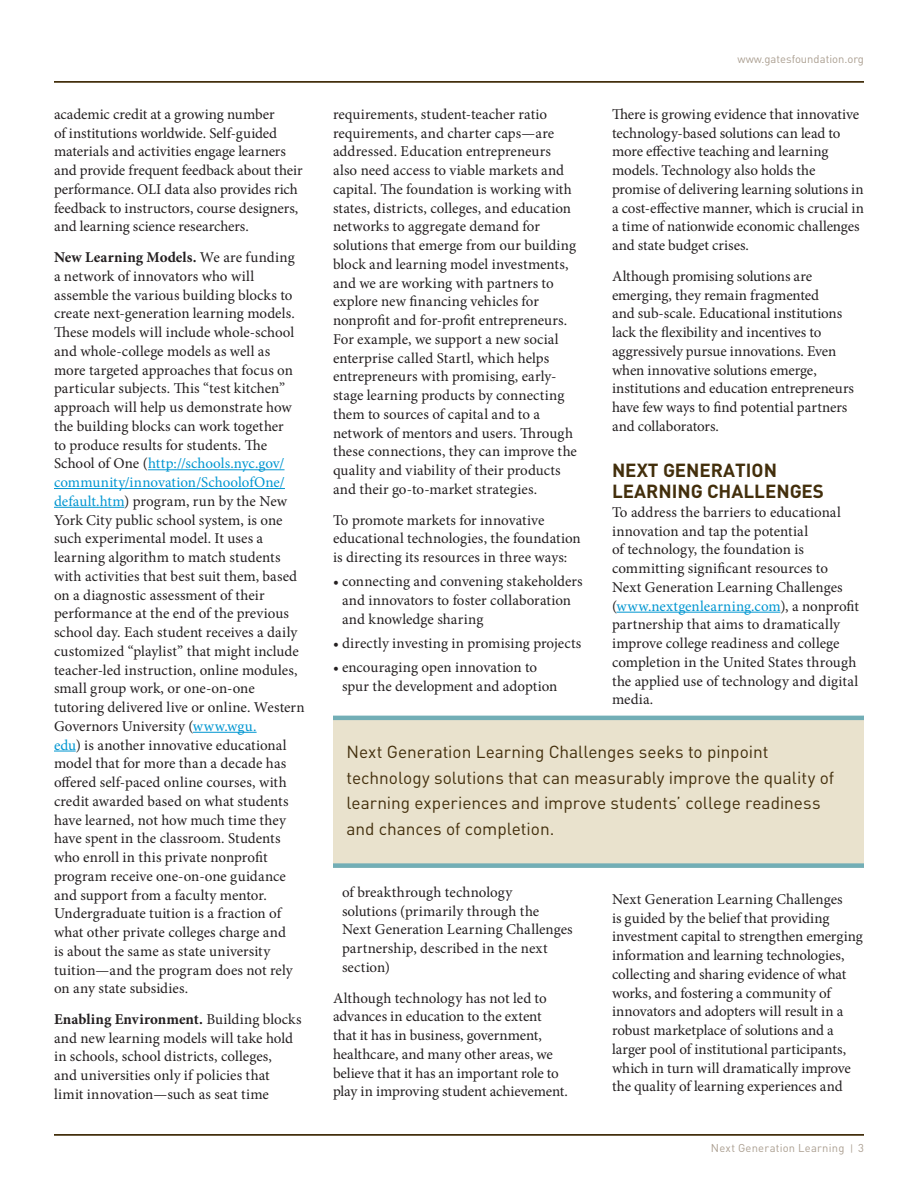
<style>
.page{position:relative;width:918px;height:1188px;background:#fff}
.page>*{position:absolute;margin:0;border:0;box-sizing:border-box;transform-origin:0 0}
.t1{font:700 18.75px/21px "DIN";color:#432f0c}
.t2{font:17.25px/25.5px "DIN";color:#432f0c}
.t3{font:15px/18.8px "Minion Pro";color:#231f20}
.t4{font:11.25px "DIN";letter-spacing:.015em;color:#ab9f91}
.s1{font-weight:700}
.s2{color:#0096d1}
.s3{font-size:9.75px}
</style>
<div class="page">
<hr style="left:54px;top:1134px;width:810px;height:2px;background:#432f0c">
<hr style="left:54px;top:81px;width:810px;height:1px;background:#432f0c">
<hr style="left:616px;top:612px;width:164px;height:1px;background:#0096d1">
<hr style="left:148px;top:469px;width:137px;height:1px;background:#0096d1">
<hr style="left:54px;top:488px;width:231px;height:1px;background:#0096d1">
<hr style="left:54px;top:507px;width:70px;height:1px;background:#0096d1">
<hr style="left:193px;top:732px;width:64px;height:1px;background:#0096d1">
<svg style="left:54px;top:751px;width:22px;height:1px"></svg>
<div style="left:333px;top:719px;width:531px;height:149px;background:#e9e2cd"></div>
<hr style="left:333px;top:716px;width:531px;height:4px;background:#72aeb6">
<div style="left:333px;top:863px;width:531px;height:5px;background:#72aeb6"></div>
<p class="t3" style="left:54px;top:105px;width:250px">academic credit at a growing number<br>of institutions worldwide. Self-guided materials and activities engage learners and provide frequent feedback about their performance. OLI data also provides rich feedback to instructors, course designers, and learning science researchers.</p>
<p class="t3" style="left:54px;top:248px;width:252px"><span class="s1">New Learning Models.</span> We are funding a network of innovators who will assemble the various building blocks to create next-generation learning models.<br>These models will include whole-school and whole-college models as well as more targeted approaches that focus on particular subjects. This “test kitchen” approach will help us demonstrate how the building blocks can work together<br>to produce results for students. The School of One (<span class="s2">http://schools.nyc.gov/ community/innovation/SchoolofOne/ default.htm</span>) program, run by the New York City public school system, is one such experimental model. It uses a learning algorithm to match students with activities that best suit them, based on a diagnostic assessment of their performance at the end of the previous school day. Each student receives a daily customized “playlist” that might include teacher-led instruction, online modules, small group work, or one-on-one tutoring delivered live or online. Western Governors University (<span class="s2">www.wgu.<br>edu</span>) is another innovative educational model that for more than a decade has offered self-paced online courses, with credit awarded based on what students have learned, not how much time they have spent in the classroom. Students who enroll in this private nonprofit program receive one-on-one guidance and support from a faculty mentor.<br>Undergraduate tuition is a fraction of what other private colleges charge and<br>is about the same as state university tuition—and the program does not rely on any state subsidies.</p>
<p class="t3" style="left:54px;top:1010px;width:249px"><span class="s1">Enabling Environment.</span> Building blocks and new learning models will take hold in schools, school districts, colleges,<br>and universities only if policies that limit innovation—such as seat time</p>
<p class="t3" style="left:333px;top:105px;width:246px">requirements, student-teacher ratio requirements, and charter caps—are addressed. Education entrepreneurs also need access to viable markets and capital. The foundation is working with states, districts, colleges, and education networks to aggregate demand for solutions that emerge from our building block and learning model investments, and we are working with partners to explore new financing vehicles for nonprofit and for-profit entrepreneurs.<br>For example, we support a new social enterprise called Startl, which helps entrepreneurs with promising, early&shy;stage learning products by connecting them to sources of capital and to a network of mentors and users. Through these connections, they can improve the quality and viability of their products and their go-to-market strategies.</p>
<p class="t3" style="left:333px;top:510px;width:249px">To promote markets for innovative educational technologies, the foundation is directing its resources in three ways:</p>
<p class="t3" style="left:342px;top:572px;width:242px;text-indent:-9px">• connecting and convening stakeholders and innovators to foster collaboration and knowledge sharing</p>
<p class="t3" style="left:333px;top:634px;width:250px">• directly investing in promising projects</p>
<p class="t3" style="left:342px;top:658px;width:217px;text-indent:-9px">• encouraging open innovation to spur the development and adoption</p>
<p class="t4" style="left:738px;top:53px;width:128px">www.gatesfoundation.org</p>
<p class="t3" style="left:612px;top:105px;width:253px">There is growing evidence that innovative technology-based solutions can lead to more effective teaching and learning models. Technology also holds the promise of delivering learning solutions in a cost-effective manner, which is crucial in a time of nationwide economic challenges and state budget crises.</p>
<p class="t3" style="left:612px;top:267px;width:244px">Although promising solutions are emerging, they remain fragmented<br>and sub-scale. Educational institutions lack the flexibility and incentives to aggressively pursue innovations. Even when innovative solutions emerge, institutions and education entrepreneurs have few ways to find potential partners and collaborators.</p>
<p class="t1" style="left:612px;top:459px;width:214px">N EXT GENERATION<br>LEARNING CHALLENGES</p>
<p class="t3" style="left:612px;top:503px;width:249px">To address the barriers to educational innovation and tap the potential<br>of technology, the foundation is committing significant resources to Next Generation Learning Challenges (<span class="s2">www.nextgenlearning.com</span>), a nonprofit partnership that aims to dramatically improve college readiness and college completion in the United States through the applied use of technology and digital media.</p>
<p class="t2" style="left:346px;top:739px;width:489px">Next Generation Learning Challenges seeks to pinpoint technology solutions that can measurably improve the quality of learning experiences and improve students’ college readiness and chances of completion.</p>
<p class="t3" style="left:342px;top:883px;width:232px">of breakthrough technology<br>solutions (primarily through the<br>Next Generation Learning Challenges partnership, described in the next section)</p>
<p class="t3" style="left:333px;top:989px;width:236px">Although technology has not led to advances in education to the extent that it has in business, government, healthcare, and many other areas, we believe that it has an important role to play in improving student achievement.</p>
<p class="t3" style="left:612px;top:890px;width:252px">Next Generation Learning Challenges<br>is guided by the belief that providing investment capital to strengthen emerging information and learning technologies, collecting and sharing evidence of what works, and fostering a community of innovators and adopters will result in a robust marketplace of solutions and a larger pool of institutional participants, which in turn will dramatically improve the quality of learning experiences and</p>
<p class="t4" style="left:711px;top:1142px;width:155px">Next Generation Learning <span class="s3">|</span> 3</p>
</div>
